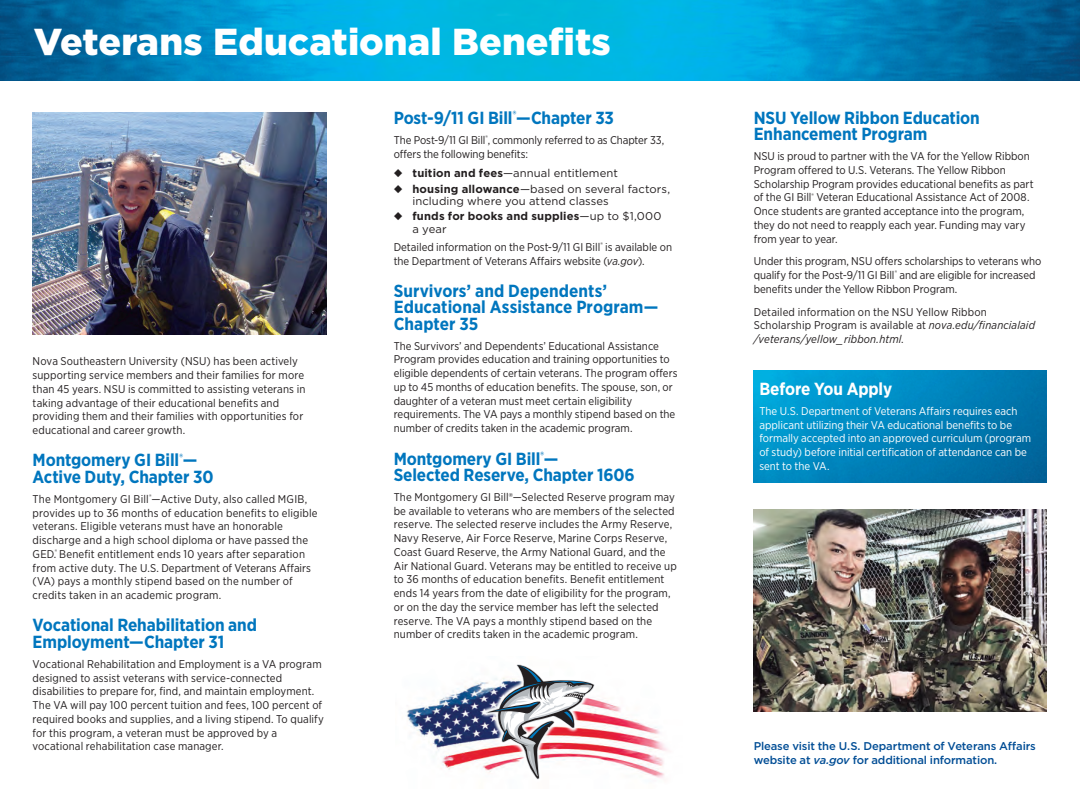
<style>
.page{position:relative;width:1080px;height:810px;background:#fff}
.page>*{position:absolute;margin:0;border:0;box-sizing:border-box;transform-origin:0 0}
.t1{font:900 37.5px "Gotham";letter-spacing:.005em;color:#fff}
.Header_12_13{font:700 17.5px/16.2px "Gotham Narrow";letter-spacing:-.005em;color:#0076be}
.Header_12_13-2{font:700 17.5px "Gotham Narrow";letter-spacing:-.01em;color:#fff}
.BodyCopy{font:11.25px/13.8px "Gotham Narrow";letter-spacing:.005em;color:#231f20}
.BodyCopy-2{font:11.25px/13.8px "Gotham Narrow";color:#fff}
.t2{font:11.25px/12.5px "Gotham";letter-spacing:.005em;color:#231f20}
.Header_12_13-3{font:500 11.25px/13.8px "Gotham";letter-spacing:-.015em;color:#014d95}
.t3{font:700 11.25px/12.5px "Gotham";letter-spacing:.01em;color:#231f20}
.s1{font-weight:700}
.s2{font-weight:400}
.s3{font-style:italic}
</style>
<div class="page">
<img style="left:406px;top:681px;width:262px;height:97px">
<svg style="left:481px;top:681px;width:118px;height:99px"></svg>
<svg style="left:486px;top:664px;width:109px;height:115px"></svg>
<img style="left:0;top:0;width:1080px;height:80px">
<img style="left:754px;top:371px;width:292px;height:112px">
<img style="left:32px;top:113px;width:295px;height:222px">
<img style="left:754px;top:509px;width:292px;height:203px">
<p class="t1" style="left:34px;top:16px;width:579px">Veterans Educational Benefits</p>
<p class="BodyCopy" style="left:33px;top:354px;width:274px">Nova Southeastern University (NSU) has been actively supporting service members and their families for more than 45 years. NSU is committed to assisting veterans in taking advantage of their educational benefits and providing them and their families with opportunities for educational and career growth.</p>
<p class="Header_12_13" style="left:33px;top:452px;width:182px">Montgomery GI Bill<sup>®</sup>—<br>Active Duty, Chapter 30</p>
<p class="BodyCopy" style="left:33px;top:492px;width:286px">The Montgomery GI Bill<sup>®</sup>—Active Duty, also called MGIB, provides up to 36 months of education benefits to eligible veterans. Eligible veterans must have an honorable discharge and a high school diploma or have passed the GED<sup>®</sup>. Benefit entitlement ends 10 years after separation from active duty. The U.S. Department of Veterans Affairs (VA) pays a monthly stipend based on the number of credits taken in an academic program.</p>
<p class="Header_12_13" style="left:33px;top:617px;width:226px">Vocational Rehabilitation and<br>Employment—Chapter 31</p>
<p class="BodyCopy" style="left:33px;top:657px;width:293px">Vocational Rehabilitation and Employment is a VA program designed to assist veterans with service-connected disabilities to prepare for, find, and maintain employment.<br>The VA will pay 100 percent tuition and fees, 100 percent of required books and supplies, and a living stipend. To qualify for this program, a veteran must be approved by a vocational rehabilitation case manager.</p>
<p class="Header_12_13" style="left:394px;top:109px;width:222px">Post-9/11 GI Bill<sup>®</sup>—Chapter 33</p>
<p class="BodyCopy" style="left:394px;top:133px;width:272px">The Post-9/11 GI Bill<sup>®</sup>, commonly referred to as Chapter 33, offers the following benefits:</p>
<p class="t2" style="left:394px;top:167px;width:226px">◆ <span class="s1">tuition and fees</span>—annual entitlement</p>
<p class="t2" style="left:413px;top:182px;width:259px;text-indent:-19px">◆ <span class="s1">housing allowance</span>—based on several factors, including where you attend classes</p>
<p class="t3" style="left:413px;top:210px;width:250px;text-indent:-19px">◆ funds for books and supplies<span class="s2">—up to $1,000 a year</span></p>
<p class="BodyCopy" style="left:394px;top:240px;width:280px">Detailed information on the Post-9/11 GI Bill<sup>®</sup> is available on the Department of Veterans Affairs website (<span class="s3">va.gov</span>).</p>
<p class="Header_12_13" style="left:394px;top:283px;width:266px">Survivors’ and Dependents’<br>Educational Assistance Program—<br>Chapter 35</p>
<p class="BodyCopy" style="left:394px;top:339px;width:285px">The Survivors’ and Dependents’ Educational Assistance Program provides education and training opportunities to eligible dependents of certain veterans. The program offers up to 45 months of education benefits. The spouse, son, or daughter of a veteran must meet certain eligibility requirements. The VA pays a monthly stipend based on the number of credits taken in the academic program.</p>
<p class="Header_12_13" style="left:394px;top:450px;width:243px">Montgomery GI Bill<sup>®</sup>—<br>Selected Reserve, Chapter 1606</p>
<p class="BodyCopy" style="left:394px;top:490px;width:285px">The Montgomery GI Bill®—Selected Reserve program may be available to veterans who are members of the selected reserve. The selected reserve includes the Army Reserve, Navy Reserve, Air Force Reserve, Marine Corps Reserve, Coast Guard Reserve, the Army National Guard, and the Air National Guard. Veterans may be entitled to receive up to 36 months of education benefits. Benefit entitlement ends 14 years from the date of eligibility for the program, or on the day the service member has left the selected reserve. The VA pays a monthly stipend based on the number of credits taken in the academic program.</p>
<p class="Header_12_13" style="left:754px;top:109px;width:228px">NSU Yellow Ribbon Education<br>Enhancement Program</p>
<p class="BodyCopy" style="left:754px;top:149px;width:281px">NSU is proud to partner with the VA for the Yellow Ribbon Program offered to U.S. Veterans. The Yellow Ribbon Scholarship Program provides educational benefits as part of the GI Bill<sup>®</sup> Veteran Educational Assistance Act of 2008.<br>Once students are granted acceptance into the program, they do not need to reapply each year. Funding may vary from year to year.</p>
<p class="BodyCopy" style="left:754px;top:254px;width:289px">Under this program, NSU offers scholarships to veterans who qualify for the Post-9/11 GI Bill<sup>®</sup> and are eligible for increased benefits under the Yellow Ribbon Program.</p>
<p class="BodyCopy" style="left:754px;top:305px;width:283px">Detailed information on the NSU Yellow Ribbon<br>Scholarship Program is available at <span class="s3">nova.edu/financialaid /veterans/yellow_ribbon.html</span>.</p>
<p class="Header_12_13-2" style="left:759px;top:377px;width:134px">Before You Apply</p>
<p class="BodyCopy-2" style="left:759px;top:404px;width:273px">The U.S. Department of Veterans Affairs requires each applicant utilizing their VA educational benefits to be formally accepted into an approved curriculum (program of study) before initial certification of attendance can be sent to the VA.</p>
<p class="Header_12_13-3" style="left:754px;top:739px;width:284px">Please visit the U.S. Department of Veterans Affairs website at <span class="s3">va.gov</span> for additional information.</p>
</div>
